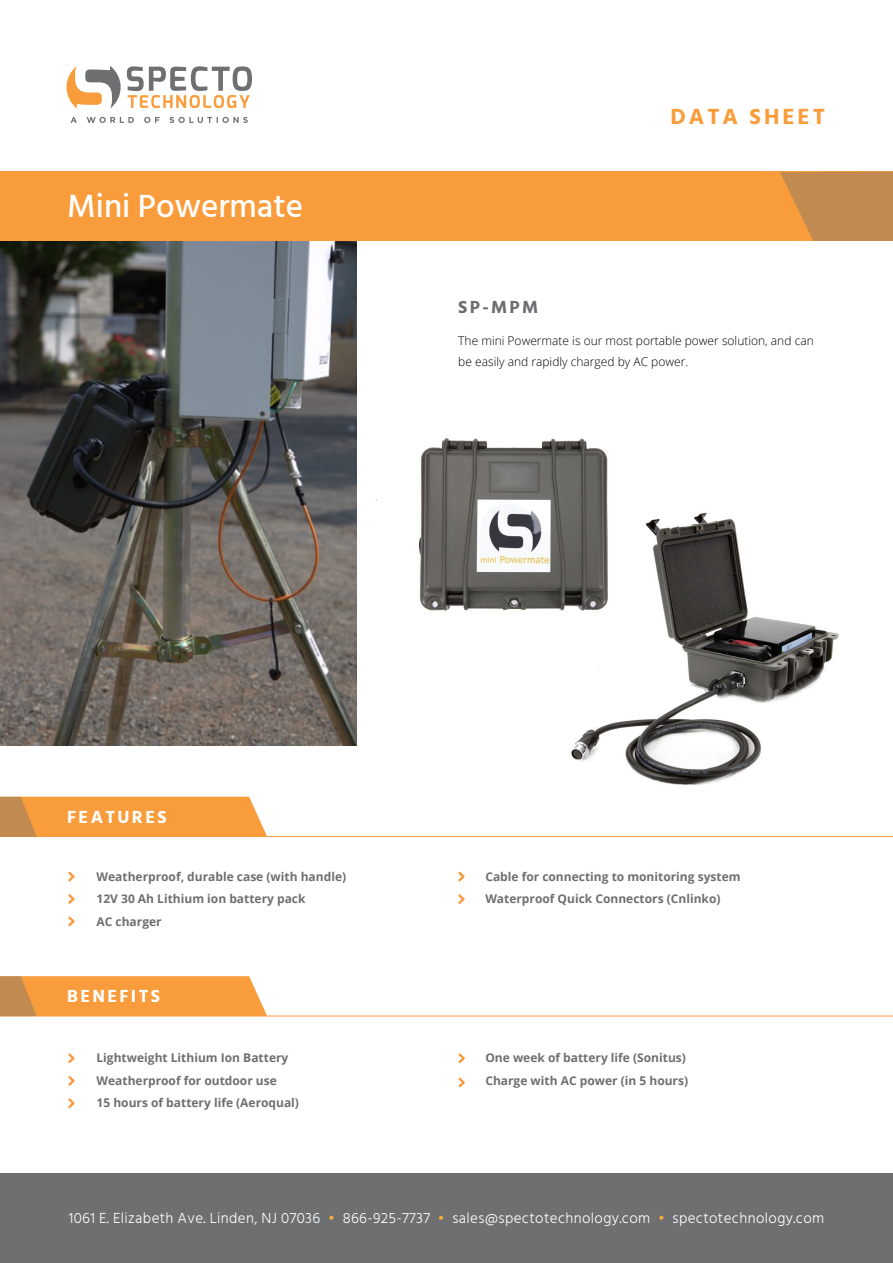
<style>
.page{position:relative;width:893px;height:1263px;background:#fff}
.page>*{position:absolute;margin:0;border:0;box-sizing:border-box;transform-origin:0 0}
.t1{font:500 33px "Hind Siliguri";color:#fff}
.t2{font:700 22.5px "Hind Siliguri";letter-spacing:.13em;color:#f99d3c}
.t3{font:700 18px "Hind Siliguri";letter-spacing:.13em;color:#fff}
.t4{font:700 18px "Hind Siliguri";color:#6d6e71}
.t5{font:300 15px "Hind Siliguri";letter-spacing:.025em;color:#fff}
.t6{font:700 12px/22.5px "Open Sans";color:#6e6f71}
.t7{font:300 12px/21px "Open Sans";color:#000}
.s1{color:#fbaf34}
</style>
<div class="page">
<div style="left:0;top:1173px;width:893px;height:90px;background:#6e6f71"></div>
<svg style="left:71px;top:117px;width:177px;height:6px"></svg>
<svg style="left:127px;top:66px;width:125px;height:42px"></svg>
<svg style="left:67px;top:66px;width:54px;height:43px"></svg>
<div style="left:0;top:172px;width:893px;height:69px;background:#f99d3c"></div>
<svg style="left:780px;top:172px;width:113px;height:69px;background:#c98c4d"></svg>
<img style="left:0;top:241px;width:357px;height:505px">
<hr style="left:0;top:836px;width:893px;height:1px;background:#f89a42">
<svg style="left:68px;top:871px;width:7px;height:11px"></svg>
<svg style="left:68px;top:894px;width:7px;height:10px"></svg>
<svg style="left:0;top:797px;width:267px;height:40px;background:#f39e44"></svg>
<svg style="left:68px;top:1053px;width:7px;height:11px"></svg>
<svg style="left:458px;top:871px;width:7px;height:11px"></svg>
<hr style="left:0;top:1016px;width:893px;height:1px;background:#f89a42">
<svg style="left:0;top:976px;width:267px;height:40px;background:#f39e45"></svg>
<svg style="left:458px;top:1053px;width:7px;height:10px"></svg>
<svg style="left:458px;top:1077px;width:7px;height:11px"></svg>
<svg style="left:68px;top:916px;width:7px;height:11px"></svg>
<svg style="left:458px;top:894px;width:7px;height:10px"></svg>
<svg style="left:68px;top:1076px;width:7px;height:10px"></svg>
<img style="left:571px;top:512px;width:268px;height:273px">
<img style="left:376px;top:438px;width:310px;height:200px">
<svg style="left:68px;top:1098px;width:7px;height:11px"></svg>
<h1 class="t1" style="left:67px;top:182px;width:237px">Mini Powermate</h1>
<h3 class="t4" style="left:458px;top:293px;width:81px">SP-MPM</h3>
<h2 class="t2" style="left:671px;top:99px;width:156px">DATA SHEET</h2>
<p class="t7" style="left:458px;top:330px;width:357px">The mini Powermate is our most portable power solution, and can be easily and rapidly charged by AC power.</p>
<h3 class="t3" style="left:67px;top:803px;width:101px">FEATURES</h3>
<p class="t6" style="left:97px;top:865px;width:251px">Weatherproof, durable case (with handle)<br>12V 30 Ah Lithium ion battery pack<br>AC charger</p>
<p class="t6" style="left:485px;top:865px;width:257px">Cable for connecting to monitoring system<br>Waterproof Quick Connectors (Cnlinko)</p>
<h3 class="t3" style="left:67px;top:982px;width:95px">BENEFITS</h3>
<p class="t6" style="left:97px;top:1046px;width:204px">Lightweight Lithium Ion Battery<br>Weatherproof for outdoor use<br>15 hours of battery life (Aeroqual)</p>
<p class="t6" style="left:485px;top:1046px;width:204px">One week of battery life (Sonitus)<br>Charge with AC power (in 5 hours)</p>
<p class="t5" style="left:69px;top:1209px;width:757px">1061 E. Elizabeth Ave. Linden, NJ 07036 <span class="s1">•</span> 866-925-7737 <span class="s1">•</span> sales@spectotechnology.com <span class="s1">•</span> spectotechnology.com</p>
</div>
